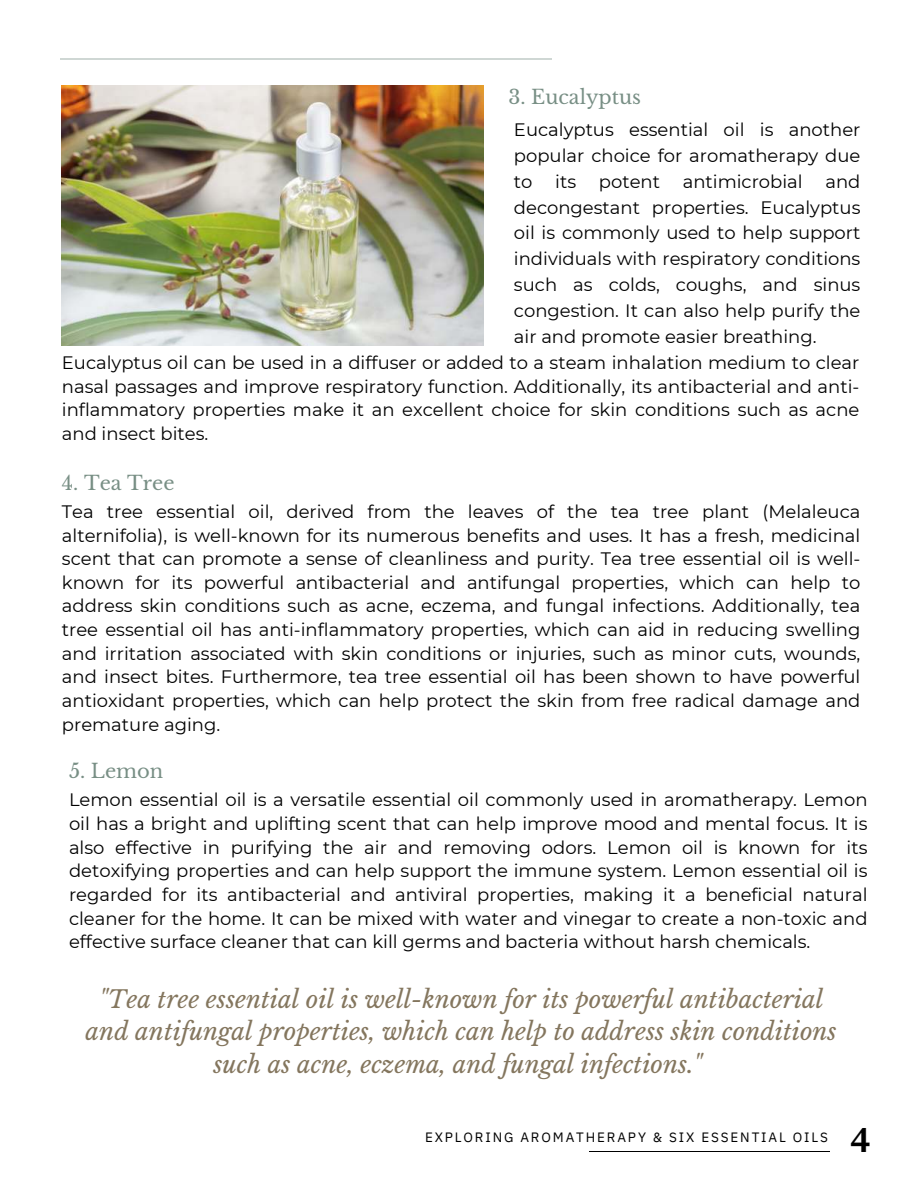
<style>
.page{position:relative;width:918px;height:1188px;background:#fff}
.page>*{position:absolute;margin:0;border:0;box-sizing:border-box;transform-origin:0 0}
.t1{font:700 37.5px "Source Serif Pro";color:#000}
.t2{font:italic 24px/32.7px "Libre Baskerville";color:#84765e;text-align:center}
.t3{font:19.5px "Libre Baskerville";color:#788f85}
.t4{font:18px/23.7px "Montserrat";color:#000;text-align:justify}
.t5{font:13.5px "IBM Plex Sans";letter-spacing:.14em;color:#000}
</style>
<div class="page">
<hr style="left:589px;top:1151px;width:241px;height:1px;background:#000">
<hr style="left:61px;top:58px;width:491px;height:2px;background:#788f85">
<img style="left:62px;top:86px;width:422px;height:260px">
<p class="t3" style="left:508px;top:85px;width:134px">3. Eucalyptus</p>
<p class="t4" style="left:514px;top:116px;width:348px;line-height:25.8px">Eucalyptus essential oil is another popular choice for aromatherapy due to</p>
<p class="t4" style="left:514px;top:168px;width:348px;line-height:25.8px;text-indent:311px">and decongestant properties. Eucalyptus oil is commonly used to help support individuals with respiratory conditions such as colds, coughs, and sinus congestion. It can also help purify the air and promote easier breathing.</p>
<p class="t4" style="left:555px;top:169px;width:22px">its</p>
<p class="t4" style="left:599px;top:169px;width:63px">potent</p>
<p class="t4" style="left:683px;top:169px;width:122px">antimicrobial</p>
<p class="t4" style="left:62px;top:350px;width:799px">Eucalyptus oil can be used in a diffuser or added to a steam inhalation medium to clear nasal passages and improve respiratory function. Additionally, its antibacterial and anti&shy;inflammatory properties make it an excellent choice for skin conditions such as acne and insect bites.</p>
<p class="t3" style="left:62px;top:471px;width:114px">4. Tea Tree</p>
<p class="t4" style="left:62px;top:499px;width:800px">Tea tree essential oil, derived from the leaves of the tea tree plant (Melaleuca alternifolia), is well-known for its numerous benefits and uses. It has a fresh, medicinal scent that can promote a sense of cleanliness and purity. Tea tree essential oil is well&shy;known for its powerful antibacterial and antifungal properties, which can help to address skin conditions such as acne, eczema, and fungal infections. Additionally, tea tree essential oil has anti-inflammatory properties, which can aid in reducing swelling and irritation associated with skin conditions or injuries, such as minor cuts, wounds, and insect bites. Furthermore, tea tree essential oil has been shown to have powerful antioxidant properties, which can help protect the skin from free radical damage and premature aging.</p>
<p class="t3" style="left:69px;top:759px;width:96px">5. Lemon</p>
<p class="t4" style="left:69px;top:788px;width:800px">Lemon essential oil is a versatile essential oil commonly used in aromatherapy. Lemon oil has a bright and uplifting scent that can help improve mood and mental focus. It is also effective in purifying the air and removing odors. Lemon oil is known for its detoxifying properties and can help support the immune system. Lemon essential oil is regarded for its antibacterial and antiviral properties, making it a beneficial natural cleaner for the home. It can be mixed with water and vinegar to create a non-toxic and effective surface cleaner that can kill germs and bacteria without harsh chemicals.</p>
<h2 class="t2" style="left:86px;top:983px;width:753px">"Tea tree essential oil is well-known for its powerful antibacterial and antifungal properties, which can help to address skin conditions such as acne, eczema, and fungal infections."</h2>
<p class="t5" style="left:425px;top:1127px;width:404px">EXPLORING AROMATHERAPY &amp; SIX ESSENTIAL OILS</p>
<h1 class="t1" style="left:851px;top:1117px;width:21px">4</h1>
</div>
